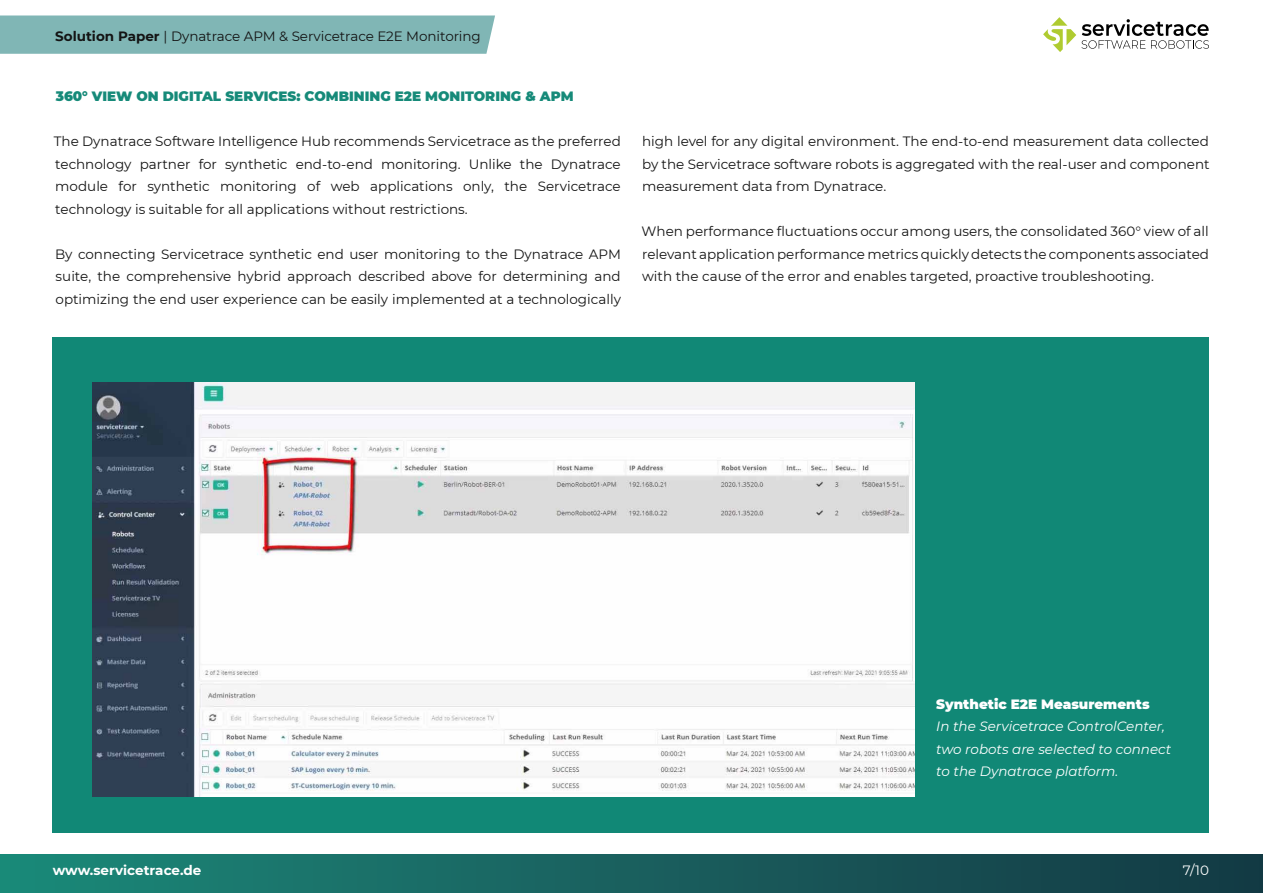
<style>
.page{position:relative;width:1263px;height:893px;background:#fff}
.page>*{position:absolute;margin:0;border:0;box-sizing:border-box;transform-origin:0 0}
.t1{font:13.5px/22.5px "Montserrat";color:#141414;text-align:justify}
.t2{font:italic 13.5px/22.5px "Montserrat";color:#fff}
.t3{font:900 13.5px "Montserrat";color:#168a79}
.t4{font:900 13.5px "Montserrat";color:#fff}
.t5{font:700 13.5px "Montserrat";color:#fff}
.t6{font:13.5px "Montserrat";color:#fff}
.s1{font-weight:700}
</style>
<div class="page">
<div style="left:53px;top:338px;width:1156px;height:495px;background:#118876"></div>
<img style="left:92px;top:383px;width:823px;height:414px">
<div style="left:0;top:855px;width:1263px;height:38px;background:linear-gradient(to right,#1c8979,#143843)"></div>
<div style="left:0;top:16px;width:495px;height:38px;background:#80b6b5"></div>
<svg style="left:1043px;top:17px;width:166px;height:35px"></svg>
<p class="t1" style="left:55px;top:25px;width:427px"><span class="s1">Solution Paper</span> | Dynatrace APM &amp; Servicetrace E2E Monitoring</p>
<p class="t3" style="left:56px;top:86px;width:519px">360° VIEW ON DIGITAL SERVICES: COMBINING E2E MONITORING &amp; APM</p>
<p class="t1" style="left:54px;top:130px;width:568px">The Dynatrace Software Intelligence Hub recommends Servicetrace as the preferred technology partner for synthetic end-to-end monitoring. Unlike the Dynatrace module for synthetic monitoring of web applications only, the Servicetrace technology is suitable for all applications without restrictions.</p>
<p class="t1" style="left:55px;top:242px;width:567px">By connecting Servicetrace synthetic end user monitoring to the Dynatrace APM suite, the comprehensive hybrid approach described above for determining and optimizing the end user experience can be easily implemented at a technologically</p>
<p class="t1" style="left:642px;top:130px;width:569px">high level for any digital environment. The end-to-end measurement data collected by the Servicetrace software robots is aggregated with the real-user and component measurement data from Dynatrace.</p>
<p class="t1" style="left:641px;top:220px;width:569px">When performance fluctuations occur among users, the consolidated 360° view of all relevant application performance metrics quickly detects the components associated with the cause of the error and enables targeted, proactive troubleshooting.</p>
<p class="t4" style="left:936px;top:694px;width:215px">Synthetic E2E Measurements</p>
<p class="t2" style="left:936px;top:715px;width:237px">In the Servicetrace ControlCenter, two robots are selected to connect to the Dynatrace platform.</p>
<p class="t5" style="left:53px;top:861px;width:150px">www.servicetrace.de</p>
<p class="t6" style="left:1183px;top:861px;width:28px">7/10</p>
</div>
